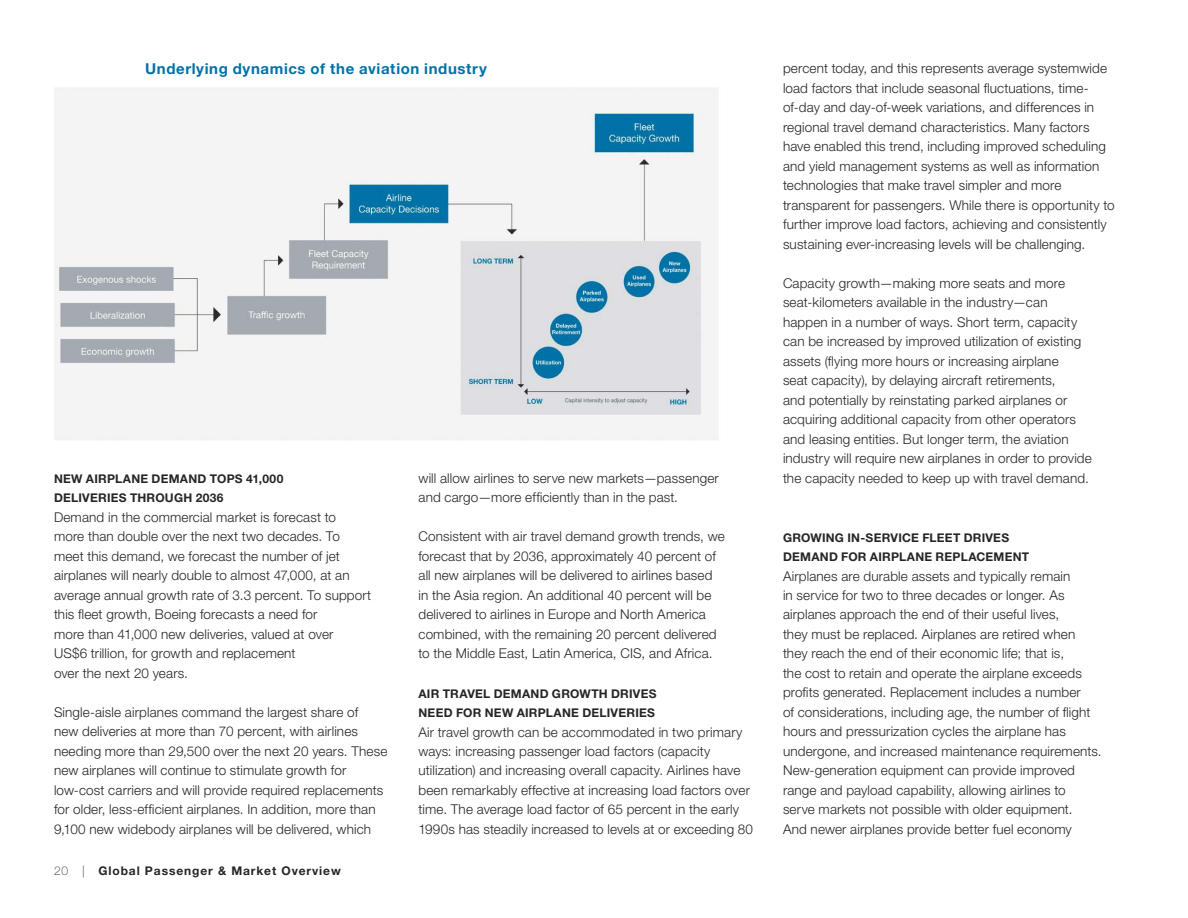
<style>
.page{position:relative;width:1188px;height:918px;background:#fff}
.page>*{position:absolute;margin:0;border:0;box-sizing:border-box;transform-origin:0 0}
.t1{font:700 15px "Helvetica Neue LT Std";letter-spacing:.04em;color:#0071a7}
.t2{font:300 13.5px/19.5px "Helvetica Neue LT Std";letter-spacing:.01em;color:#252525}
.t3{font:700 12px/19.5px "Helvetica Neue LT Std";letter-spacing:.02em;color:#252525}
.t4{font:700 12px "Helvetica Neue LT Std";letter-spacing:.075em;color:#252525}
.s1{font-weight:100}
</style>
<div class="page">
<img style="left:54px;top:88px;width:664px;height:352px">
<p class="t1" style="left:145px;top:60px;width:343px">Underlying dynamics of the aviation industry</p>
<p class="t3" style="left:54px;top:469px;width:231px">NEW AIRPLANE DEMAND TOPS 41,000<br>DELIVERIES THROUGH 2036</p>
<p class="t2" style="left:54px;top:507px;width:319px">Demand in the commercial market is forecast to<br>more than double over the next two decades. To meet this demand, we forecast the number of jet airplanes will nearly double to almost 47,000, at an average annual growth rate of 3.3 percent. To support this fleet growth, Boeing forecasts a need for<br>more than 41,000 new deliveries, valued at over<br>US$6 trillion, for growth and replacement<br>over the next 20 years.</p>
<p class="t2" style="left:54px;top:702px;width:335px">Single-aisle airplanes command the largest share of<br>new deliveries at more than 70 percent, with airlines needing more than 29,500 over the next 20 years. These new airplanes will continue to stimulate growth for low-cost carriers and will provide required replacements for older, less-efficient airplanes. In addition, more than 9,100 new widebody airplanes will be delivered, which</p>
<p class="t4" style="left:54px;top:863px;width:288px"><span class="s1">20 |</span> Global Passenger &amp; Market Overview</p>
<p class="t2" style="left:418px;top:468px;width:302px">will allow airlines to serve new markets—passenger and cargo—more efficiently than in the past.</p>
<p class="t2" style="left:418px;top:527px;width:308px">Consistent with air travel demand growth trends, we forecast that by 2036, approximately 40 percent of all new airplanes will be delivered to airlines based in the Asia region. An additional 40 percent will be delivered to airlines in Europe and North America combined, with the remaining 20 percent delivered to the Middle East, Latin America, CIS, and Africa.</p>
<p class="t3" style="left:418px;top:683px;width:240px">AIR TRAVEL DEMAND GROWTH DRIVES<br>NEED FOR NEW AIRPLANE DELIVERIES</p>
<p class="t2" style="left:418px;top:722px;width:336px">Air travel growth can be accommodated in two primary ways: increasing passenger load factors (capacity utilization) and increasing overall capacity. Airlines have been remarkably effective at increasing load factors over time. The average load factor of 65 percent in the early 1990s has steadily increased to levels at or exceeding 80</p>
<p class="t2" style="left:783px;top:59px;width:333px">percent today, and this represents average systemwide load factors that include seasonal fluctuations, time&shy;of-day and day-of-week variations, and differences in regional travel demand characteristics. Many factors have enabled this trend, including improved scheduling and yield management systems as well as information technologies that make travel simpler and more transparent for passengers. While there is opportunity to further improve load factors, achieving and consistently sustaining ever-increasing levels will be challenging.</p>
<p class="t2" style="left:783px;top:273px;width:310px">Capacity growth—making more seats and more seat-kilometers available in the industry—can happen in a number of ways. Short term, capacity can be increased by improved utilization of existing assets (flying more hours or increasing airplane<br>seat capacity), by delaying aircraft retirements,<br>and potentially by reinstating parked airplanes or acquiring additional capacity from other operators and leasing entities. But longer term, the aviation industry will require new airplanes in order to provide the capacity needed to keep up with travel demand.</p>
<p class="t3" style="left:783px;top:527px;width:248px">GROWING IN-SERVICE FLEET DRIVES<br>DEMAND FOR AIRPLANE REPLACEMENT</p>
<p class="t2" style="left:783px;top:566px;width:320px">Airplanes are durable assets and typically remain<br>in service for two to three decades or longer. As airplanes approach the end of their useful lives,<br>they must be replaced. Airplanes are retired when they reach the end of their economic life; that is,<br>the cost to retain and operate the airplane exceeds profits generated. Replacement includes a number<br>of considerations, including age, the number of flight hours and pressurization cycles the airplane has undergone, and increased maintenance requirements.<br>New-generation equipment can provide improved range and payload capability, allowing airlines to<br>serve markets not possible with older equipment.<br>And newer airplanes provide better fuel economy</p>
</div>
